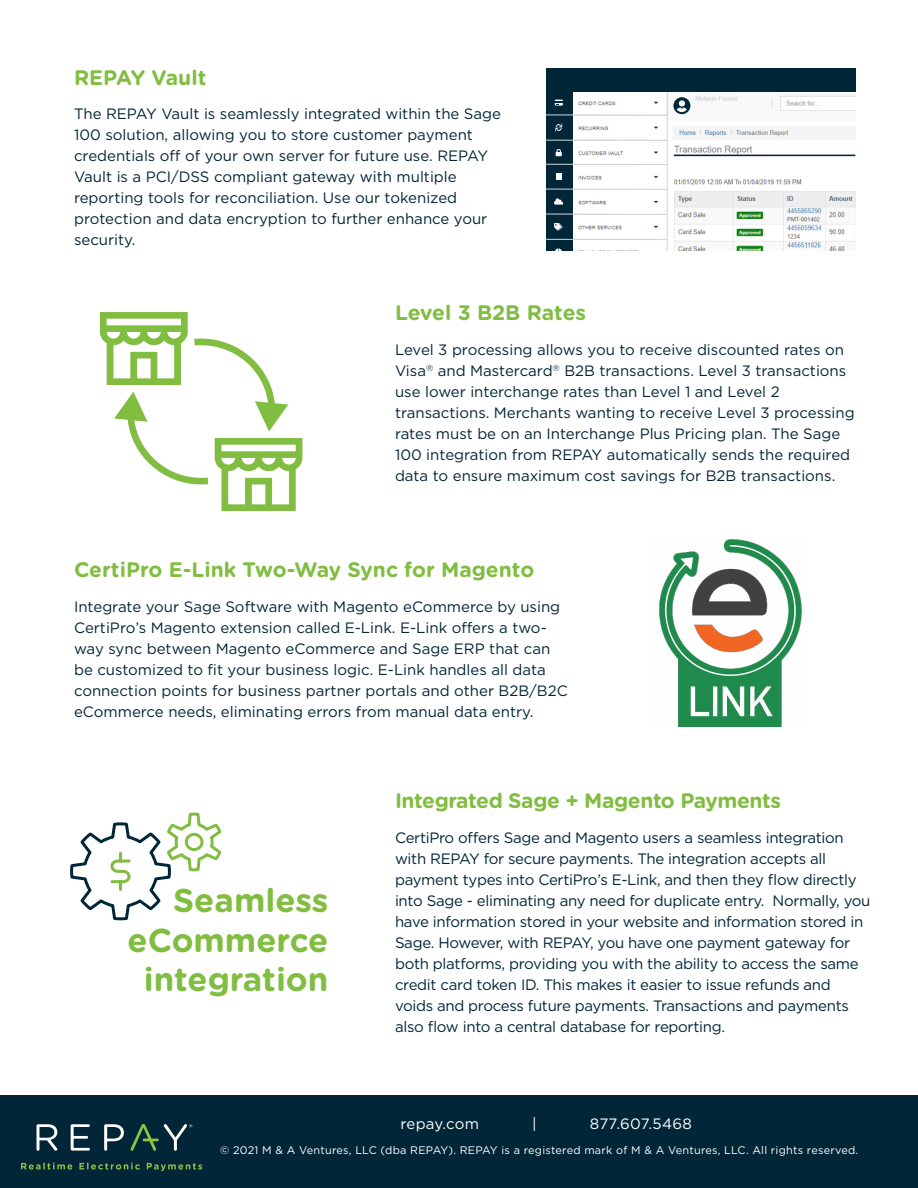
<style>
.page{position:relative;width:918px;height:1188px;background:#fff}
.page>*{position:absolute;margin:0;border:0;box-sizing:border-box;transform-origin:0 0}
.t1{font:700 33px/39.6px "Gotham Rounded";color:#81bd41;text-align:right}
.t2{font:700 21px "Gotham Rounded";letter-spacing:-.015em;color:#81bd41}
.t3{font:15px/21px "Gotham";color:#032637}
.t4{font:15px/21px "Gotham";letter-spacing:-.02em;color:#012638}
.t5{font:15px "Gotham";letter-spacing:.02em;color:#fff}
.t6{font:10.95px "Gotham";letter-spacing:.02em;color:#fff}
</style>
<div class="page">
<div style="left:0;top:1095px;width:918px;height:93px;background:#012638"></div>
<svg style="left:21px;top:1163px;width:51px;height:7px"></svg>
<svg style="left:79px;top:1163px;width:61px;height:7px"></svg>
<svg style="left:147px;top:1163px;width:55px;height:8px"></svg>
<svg style="left:37px;top:1124px;width:20px;height:27px"></svg>
<svg style="left:71px;top:1124px;width:19px;height:27px"></svg>
<svg style="left:104px;top:1124px;width:20px;height:27px"></svg>
<svg style="left:131px;top:1124px;width:61px;height:27px"></svg>
<img style="left:572px;top:91px;width:283px;height:159px">
<div style="left:546px;top:68px;width:309px;height:23px;background:#012638"></div>
<div style="left:546px;top:91px;width:26px;height:159px;background:#012638"></div>
<hr style="left:546px;top:115px;width:122px;height:1px;background:#d4d4d4">
<hr style="left:546px;top:140px;width:122px;height:1px;background:#d4d4d4">
<hr style="left:546px;top:164px;width:122px;height:1px;background:#d4d4d4">
<hr style="left:546px;top:189px;width:122px;height:1px;background:#d4d4d4">
<hr style="left:546px;top:214px;width:121px;height:1px;background:#d4d4d4">
<svg style="left:674px;top:97px;width:16px;height:17px"></svg>
<div style="left:679px;top:100px;width:6px;height:7px;background:#f9f9f9;border-radius:50%"></div>
<svg style="left:677px;top:107px;width:10px;height:5px"></svg>
<svg style="left:554px;top:198px;width:10px;height:7px"></svg>
<svg style="left:554px;top:223px;width:9px;height:7px"></svg>
<svg style="left:556px;top:173px;width:5px;height:7px"></svg>
<svg style="left:556px;top:149px;width:6px;height:7px"></svg>
<svg style="left:555px;top:124px;width:7px;height:7px"></svg>
<svg style="left:555px;top:100px;width:8px;height:6px"></svg>
<svg style="left:555px;top:101px;width:8px;height:4px"></svg>
<hr style="left:546px;top:239px;width:121px;height:1px;background:#d4d4d4">
<hr style="left:674px;top:155px;width:181px;height:1px;background:#032637">
<svg style="left:100px;top:312px;width:202px;height:199px"></svg>
<svg style="left:70px;top:812px;width:152px;height:109px"></svg>
<img style="left:659px;top:539px;width:143px;height:188px">
<div style="left:692px;top:103px;width:77px;height:11px;background:#f9f9f9"></div>
<h2 class="t2" style="left:74px;top:62px;width:134px">REPAY Vault</h2>
<p class="t3" style="left:74px;top:103px;width:429px">The REPAY Vault is seamlessly integrated within the Sage 100 solution, allowing you to store customer payment credentials off of your own server for future use. REPAY Vault is a PCI/DSS compliant gateway with multiple reporting tools for reconciliation. Use our tokenized protection and data encryption to further enhance your security.</p>
<h2 class="t2" style="left:395px;top:298px;width:193px">Level 3 B2B Rates</h2>
<p class="t3" style="left:395px;top:339px;width:461px">Level 3 processing allows you to receive discounted rates on Visa<sup>®</sup> and Mastercard<sup>®</sup> B2B transactions. Level 3 transactions use lower interchange rates than Level 1 and Level 2 transactions. Merchants wanting to receive Level 3 processing rates must be on an Interchange Plus Pricing plan. The Sage 100 integration from REPAY automatically sends the required data to ensure maximum cost savings for B2B transactions.</p>
<h2 class="t2" style="left:74px;top:554px;width:462px">CertiPro E-Link Two-Way Sync for Magento</h2>
<p class="t3" style="left:74px;top:596px;width:495px">Integrate your Sage Software with Magento eCommerce by using CertiPro’s Magento extension called E-Link. E-Link offers a two&shy;way sync between Magento eCommerce and Sage ERP that can be customized to fit your business logic. E-Link handles all data connection points for business partner portals and other B2B/B2C eCommerce needs, eliminating errors from manual data entry.</p>
<h1 class="t1" style="left:127px;top:879px;width:202px">Seamless eCommerce integration</h1>
<h2 class="t2" style="left:395px;top:786px;width:387px">Integrated Sage + Magento Payments</h2>
<p class="t4" style="left:395px;top:827px;width:477px">CertiPro offers Sage and Magento users a seamless integration with REPAY for secure payments. The integration accepts all payment types into CertiPro’s E-Link, and then they flow directly into Sage - eliminating any need for duplicate entry. Normally, you have information stored in your website and information stored in Sage. However, with REPAY, you have one payment gateway for both platforms, providing you with the ability to access the same credit card token ID. This makes it easier to issue refunds and voids and process future payments. Transactions and payments also flow into a central database for reporting.</p>
<p class="t5" style="left:400px;top:1114px;width:80px">repay.com</p>
<p class="t5" style="left:532px;top:1114px;width:6px">|</p>
<p class="t5" style="left:590px;top:1114px;width:104px">877.607.5468</p>
<p class="t6" style="left:220px;top:1143px;width:640px">© 2021 M &amp; A Ventures, LLC (dba REPAY). REPAY is a registered mark of M &amp; A Ventures, LLC. All rights reserved.</p>
</div>
